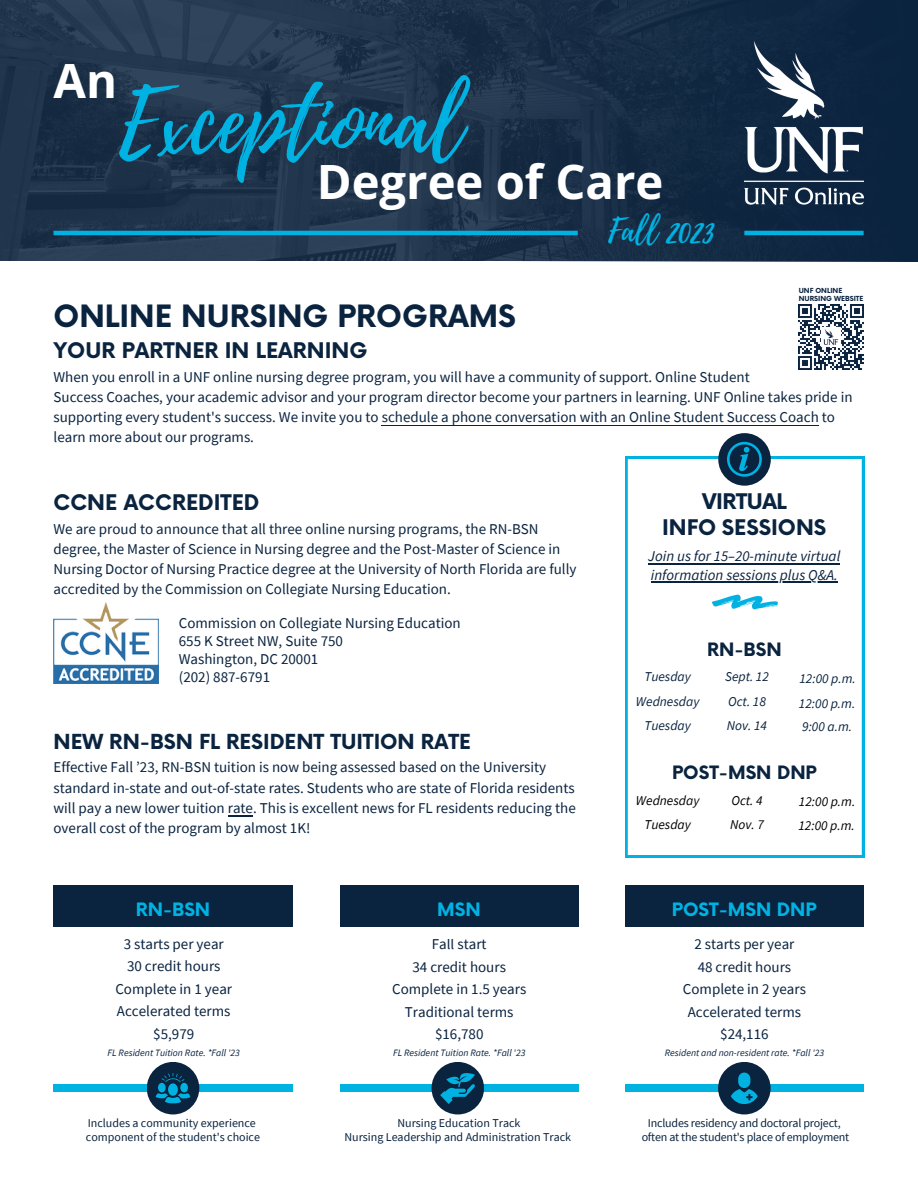
<style>
.page{position:relative;width:918px;height:1188px;background:#fff}
.page>*{position:absolute;margin:0;border:0;box-sizing:border-box;transform-origin:0 0}
.t1{font:86.1px "Playlist Script";color:#00b2e2}
.t2{font:700 47.25px "Open Sans";color:#fff}
.t3{font:31.65px "Playlist Script";color:#00b2e2}
.t4{font:700 30px "Now";color:#0a233f}
.t5{font:700 21px/26px "Now";color:#0a233f;text-align:center}
.t6{font:700 20.25px "Now";color:#0a233f}
.t7{font:700 18px "Now";color:#00b2e2}
.t8{font:700 18px "Now";color:#0a233f}
.t9{font:15px/22.5px "Source Sans Pro";color:#0a233f}
.t10{font:italic 15px/18.5px "Source Sans Pro";color:#0a233f}
.t11{font:italic 13.5px "Source Sans Pro";color:#0a233f}
.t12{font:italic 13.5px "Source Sans Pro";color:#000}
.t13{font:12px/14px "Source Sans Pro";color:#0a233f;text-align:center}
.t14{font:italic 9.75px "Source Sans Pro";color:#0a233f}
.t15{font:700 6.75px/7.9px "Now";color:#0a233f}
.s1{font-style:inherit}
</style>
<div class="page">
<svg style="left:0;top:0;width:502px;height:261px;background:#21364d"></svg>
<div style="left:502px;top:0;width:416px;height:262px;background:linear-gradient(to right,#1d3148,#0a233f)"></div>
<img style="left:744px;top:41px;width:120px;height:163px">
<hr style="left:54px;top:231px;width:524px;height:4px;background:#00b2e2">
<hr style="left:744px;top:231px;width:120px;height:4px;background:#00b2e2">
<img style="left:799px;top:304px;width:65px;height:65px">
<div style="left:340px;top:1084px;width:238px;height:8px;background:#00b2e2"></div>
<div style="left:432px;top:1062px;width:52px;height:52px;background:#0a233f;border-radius:50%"></div>
<svg style="left:440px;top:1073px;width:35px;height:31px"></svg>
<div style="left:625px;top:1084px;width:239px;height:8px;background:#00b2e2"></div>
<div style="left:718px;top:1062px;width:53px;height:52px;background:#0a233f;border-radius:50%"></div>
<div style="left:738px;top:1073px;width:12px;height:15px;background:#00b2e2;border-radius:6px"></div>
<svg style="left:731px;top:1089px;width:27px;height:15px"></svg>
<div style="left:54px;top:1084px;width:239px;height:8px;background:#00b2e2"></div>
<div style="left:147px;top:1062px;width:52px;height:52px;background:#0a233f;border-radius:50%"></div>
<svg style="left:162px;top:1073px;width:22px;height:9px"></svg>
<div style="left:168px;top:1083px;width:10px;height:13px;background:#00b2e2;border-radius:50%"></div>
<div style="left:158px;top:1083px;width:8px;height:9px;background:#00b2e2;border-radius:50%"></div>
<div style="left:180px;top:1083px;width:8px;height:9px;background:#00b2e2;border-radius:50%"></div>
<svg style="left:156px;top:1093px;width:34px;height:10px"></svg>
<img style="left:54px;top:602px;width:104px;height:82px">
<div style="left:54px;top:885px;width:239px;height:52px;background:#0a233f"></div>
<div style="left:340px;top:885px;width:238px;height:52px;background:#0a233f"></div>
<div style="left:625px;top:885px;width:239px;height:52px;background:#0a233f"></div>
<div style="left:0;top:928px;width:918px;height:11px;background:#fff"></div>
<svg style="left:626px;top:457px;width:238px;height:400px"></svg>
<div style="left:718px;top:433px;width:53px;height:53px;background:#0a233f;border-radius:50%"></div>
<svg style="left:727px;top:442px;width:35px;height:35px"></svg>
<img style="left:712px;top:594px;width:65px;height:16px">
<hr style="left:651px;top:581px;width:187px;height:1px;background:#0a233f">
<hr style="left:648px;top:564px;width:192px;height:1px;background:#0a233f">
<hr style="left:382px;top:425px;width:437px;height:1px;background:#0a233f">
<svg style="left:228px;top:815px;width:25px;height:1px"></svg>
<p class="t2" style="left:54px;top:48px;width:65px">An</p>
<p class="t1" style="left:119px;top:60px;width:345px">Exceptional</p>
<p class="t2" style="left:317px;top:148px;width:348px">Degree of Care</p>
<p class="t3" style="left:608px;top:208px;width:108px">Fall 2023</p>
<p class="t15" style="left:799px;top:287px;width:66px">UNF ONLINE<br>NURSING WEBSITE</p>
<h2 class="t4" style="left:54px;top:300px;width:464px">ONLINE NURSING PROGRAMS</h2>
<h3 class="t5" style="left:54px;top:339px;width:315px">YOUR PARTNER IN LEARNING</h3>
<p class="t9" style="left:54px;top:366px;width:801px;line-height:20.2px">When you enroll in a UNF online nursing degree program, you will have a community of support. Online Student<br>Success Coaches, your academic advisor and your program director become your partners in learning. UNF Online takes pride in supporting every student's success. We invite you to schedule a phone conversation with an Online Student Success Coach to learn more about our programs.</p>
<h3 class="t5" style="left:54px;top:491px;width:207px">CCNE ACCREDITED</h3>
<p class="t9" style="left:54px;top:518px;width:525px;line-height:20.2px">We are proud to announce that all three online nursing programs, the RN-BSN degree, the Master of Science in Nursing degree and the Post-Master of Science in Nursing Doctor of Nursing Practice degree at the University of North Florida are fully accredited by the Commission on Collegiate Nursing Education.</p>
<p class="t9" style="left:179px;top:613px;width:283px;line-height:18px">Commission on Collegiate Nursing Education<br>655 K Street NW, Suite 750<br>Washington, DC 20001<br>(202) 887-6791</p>
<p class="t6" style="left:54px;top:731px;width:419px">NEW RN-BSN FL RESIDENT TUITION RATE</p>
<p class="t9" style="left:54px;top:757px;width:524px;line-height:20.2px">Effective Fall ’23, RN-BSN tuition is now being assessed based on the University standard in-state and out-of-state rates. Students who are state of Florida residents will pay a new lower tuition rate. This is excellent news for FL residents reducing the overall cost of the program by almost 1K!</p>
<h2 class="t7" style="left:136px;top:900px;width:76px">RN-BSN</h2>
<p class="t9" style="left:115px;top:932px;width:118px;text-align:center">3 starts per year<br>30 credit hours<br>Complete in 1 year<br>Accelerated terms $5,979</p>
<p class="t14" style="left:108px;top:1046px;width:134px">FL Resident Tuition Rate. *Fall '23</p>
<p class="t13" style="left:86px;top:1116px;width:176px;text-align:left">Includes a community experience component of the student's choice</p>
<h2 class="t7" style="left:437px;top:900px;width:45px">MSN</h2>
<p class="t9" style="left:392px;top:933px;width:136px;text-align:center">Fall start<br>34 credit hours<br>Complete in 1.5 years<br>Traditional terms $16,780</p>
<p class="t14" style="left:393px;top:1047px;width:134px">FL Resident Tuition Rate. *Fall '23</p>
<p class="t13" style="left:344px;top:1116px;width:228px">Nursing Education Track<br>Nursing Leadership and Administration Track</p>
<h2 class="t5" style="left:662px;top:490px;width:166px">VIRTUAL<br>INFO SESSIONS</h2>
<p class="t10" style="left:648px;top:547px;width:194px">Join us for 15–20-minute <span class="s1">virtual </span>information sessions plus Q&amp;A.</p>
<h3 class="t8" style="left:707px;top:639px;width:76px">RN-BSN</h3>
<p class="t11" style="left:644px;top:668px;width:48px">Tuesday</p>
<p class="t11" style="left:725px;top:668px;width:45px">Sept. 12</p>
<p class="t11" style="left:799px;top:669px;width:58px">12:00 p<span class="s1">.</span>m<span class="s1">.</span></p>
<p class="t11" style="left:636px;top:693px;width:65px">Wednesday</p>
<p class="t11" style="left:728px;top:693px;width:39px">Oct. 18</p>
<p class="t11" style="left:799px;top:694px;width:58px">12:00 p<span class="s1">.</span>m<span class="s1">.</span></p>
<p class="t11" style="left:644px;top:717px;width:48px">Tuesday</p>
<p class="t11" style="left:727px;top:717px;width:42px">Nov. 14</p>
<p class="t11" style="left:802px;top:718px;width:51px">9:00 a<span class="s1">.</span>m<span class="s1">.</span></p>
<h3 class="t8" style="left:672px;top:763px;width:146px">POST-MSN DNP</h3>
<p class="t12" style="left:636px;top:792px;width:65px">Wednesday</p>
<p class="t12" style="left:731px;top:792px;width:33px">Oct. 4</p>
<p class="t12" style="left:799px;top:793px;width:58px">12:00 p<span class="s1">.</span>m<span class="s1">.</span></p>
<p class="t12" style="left:644px;top:816px;width:48px">Tuesday</p>
<p class="t12" style="left:730px;top:816px;width:35px">Nov. 7</p>
<p class="t12" style="left:798px;top:817px;width:58px">12:00 p<span class="s1">.</span>m<span class="s1">.</span></p>
<h2 class="t7" style="left:672px;top:900px;width:146px">POST-MSN DNP</h2>
<p class="t9" style="left:683px;top:933px;width:125px;text-align:center">2 starts per year<br>48 credit hours<br>Complete in 2 years<br>Accelerated terms $24,116</p>
<p class="t14" style="left:665px;top:1047px;width:161px">Resident and non-resident rate. *Fall '23</p>
<p class="t13" style="left:642px;top:1116px;width:209px">Includes residency and doctoral project, often at the student's place of employment</p>
</div>
